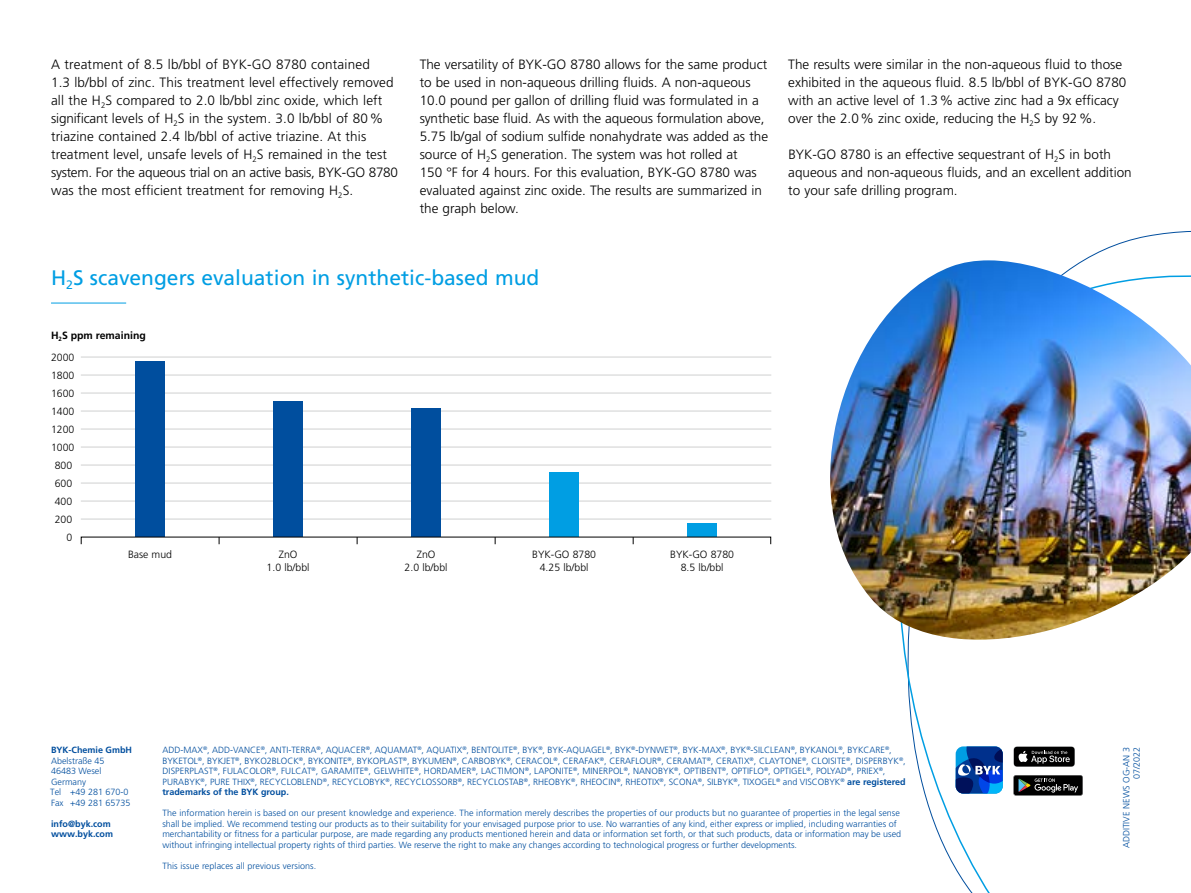
<style>
.page{position:relative;width:1191px;height:893px;background:#fff}
.page>*{position:absolute;margin:0;border:0;box-sizing:border-box;transform-origin:0 0}
.t1{font:21px "Frutiger LT Pro";color:#009ee3}
.t2{font:300 13.5px/18px "Frutiger LT Pro";color:#000}
.t3{font:300 10.5px/18px "Frutiger LT Pro";color:#000;text-align:center}
.t4{font:700 10.5px/22.2px "Frutiger LT Pro";color:#000}
.t5{font:300 9px/10.5px "Frutiger LT Pro";color:#004e9e}
.t6{font:700 9px/10.5px "Frutiger LT Pro";color:#004e9e}
.s1{font-weight:300}
.s2{font-weight:700}
</style>
<div class="page">
<hr style="left:51px;top:303px;width:75px;height:1px;background:#009ee3">
<hr style="left:81px;top:357px;width:690px;height:1px;background:#cfd0d0">
<hr style="left:81px;top:375px;width:690px;height:1px;background:#cfd0d0">
<hr style="left:81px;top:393px;width:690px;height:1px;background:#cfd0d0">
<hr style="left:81px;top:411px;width:690px;height:1px;background:#cfd0d0">
<hr style="left:81px;top:429px;width:690px;height:1px;background:#cfd0d0">
<hr style="left:81px;top:447px;width:690px;height:1px;background:#cfd0d0">
<hr style="left:81px;top:465px;width:690px;height:1px;background:#cfd0d0">
<hr style="left:81px;top:483px;width:690px;height:1px;background:#cfd0d0">
<hr style="left:81px;top:501px;width:690px;height:1px;background:#cfd0d0">
<hr style="left:81px;top:519px;width:690px;height:1px;background:#cfd0d0">
<div style="left:135px;top:361px;width:30px;height:176px;background:#004e9e"></div>
<div style="left:273px;top:402px;width:30px;height:135px;background:#004e9e"></div>
<div style="left:411px;top:408px;width:30px;height:129px;background:#004e9e"></div>
<div style="left:549px;top:473px;width:30px;height:64px;background:#009ee3"></div>
<div style="left:687px;top:523px;width:30px;height:14px;background:#009ee3"></div>
<svg style="left:903px;top:230px;width:288px;height:663px"></svg>
<img style="left:830px;top:260px;width:361px;height:386px">
<p class="t2" style="left:51px;top:55px;width:348px">A treatment of 8.5 lb/bbl of BYK-GO 8780 contained<br>1.3 lb/bbl of zinc. This treatment level effectively removed all the H<sub>2</sub>S compared to 2.0 lb/bbl zinc oxide, which left significant levels of H<sub>2</sub>S in the system. 3.0 lb/bbl of 80% triazine contained 2.4 lb/bbl of active triazine. At this treatment level, unsafe levels of H<sub>2</sub>S remained in the test system. For the aqueous trial on an active basis, BYK-GO 8780 was the most efficient treatment for removing H<sub>2</sub>S.</p>
<p class="t2" style="left:420px;top:55px;width:350px">The versatility of BYK-GO 8780 allows for the same product to be used in non-aqueous drilling fluids. A non-aqueous 10.0 pound per gallon of drilling fluid was formulated in a synthetic base fluid. As with the aqueous formulation above, 5.75 lb/gal of sodium sulfide nonahydrate was added as the source of H<sub>2</sub>S generation. The system was hot rolled at<br>150 °F for 4 hours. For this evaluation, BYK-GO 8780 was evaluated against zinc oxide. The results are summarized in the graph below.</p>
<h2 class="t2" style="left:788px;top:55px;width:340px">The results were similar in the non-aqueous fluid to those exhibited in the aqueous fluid. 8.5 lb/bbl of BYK-GO 8780 with an active level of 1.3% active zinc had a 9x efficacy over the 2.0% zinc oxide, reducing the H<sub>2</sub>S by 92%.</h2>
<h2 class="t2" style="left:788px;top:145px;width:345px">BYK-GO 8780 is an effective sequestrant of H<sub>2</sub>S in both aqueous and non-aqueous fluids, and an excellent addition to your safe drilling program.</h2>
<h1 class="t1" style="left:51px;top:265px;width:490px">H<sub>2</sub>S scavengers evaluation in synthetic-based mud</h1>
<p class="t4" style="left:51px;top:324px;width:96px">H<sub>2</sub>S ppm remaining<br><span class="s1">2000</span></p>
<p class="t3" style="left:51px;top:367px;width:25px;text-align:right">1800<br>1600<br>1400<br>1200<br>1000<br>800<br>600<br>400<br>200<br>0</p>
<p class="t3" style="left:128px;top:545px;width:46px">Base mud</p>
<p class="t3" style="left:267px;top:547px;width:44px;line-height:13.5px">ZnO<br>1.0 lb/bbl</p>
<p class="t3" style="left:405px;top:547px;width:44px;line-height:13.5px">ZnO<br>2.0 lb/bbl</p>
<p class="t3" style="left:532px;top:547px;width:65px;line-height:13.5px">BYK-GO 8780<br>4.25 lb/bbl</p>
<p class="t3" style="left:670px;top:547px;width:65px;line-height:13.5px">BYK-GO 8780<br>8.5 lb/bbl</p>
<p class="t6" style="left:51px;top:745px;width:83px">BYK-Chemie GmbH</p>
<p class="t5" style="left:50px;top:755px;width:82px">Abelstraße 45<br>46483 Wesel<br>Germany<br>Tel +49 281 670-0<br>Fax +49 281 65735</p>
<p class="t6" style="left:51px;top:818px;width:64px">info@byk.com www.byk.com</p>
<p class="t5" style="left:162px;top:745px;width:744px">ADD-MAX<sup>®</sup>, ADD-VANCE<sup>®</sup>, ANTI-TERRA<sup>®</sup>, AQUACER<sup>®</sup>, AQUAMAT<sup>®</sup>, AQUATIX<sup>®</sup>, BENTOLITE<sup>®</sup>, BYK<sup>®</sup>, BYK-AQUAGEL<sup>®</sup>, BYK<sup>®</sup>-DYNWET<sup>®</sup>, BYK-MAX<sup>®</sup>, BYK<sup>®</sup>-SILCLEAN<sup>®</sup>, BYKANOL<sup>®</sup>, BYKCARE<sup>®</sup>, BYKETOL<sup>®</sup>, BYKJET<sup>®</sup>, BYKO2BLOCK<sup>®</sup>, BYKONITE<sup>®</sup>, BYKOPLAST<sup>®</sup>, BYKUMEN<sup>®</sup>, CARBOBYK<sup>®</sup>, CERACOL<sup>®</sup>, CERAFAK<sup>®</sup>, CERAFLOUR<sup>®</sup>, CERAMAT<sup>®</sup>, CERATIX<sup>®</sup>, CLAYTONE<sup>®</sup>, CLOISITE<sup>®</sup>, DISPERBYK<sup>®</sup>, DISPERPLAST<sup>®</sup>, FULACOLOR<sup>®</sup>, FULCAT<sup>®</sup>, GARAMITE<sup>®</sup>, GELWHITE<sup>®</sup>, HORDAMER<sup>®</sup>, LACTIMON<sup>®</sup>, LAPONITE<sup>®</sup>, MINERPOL<sup>®</sup>, NANOBYK<sup>®</sup>, OPTIBENT<sup>®</sup>, OPTIFLO<sup>®</sup>, OPTIGEL<sup>®</sup>, POLYAD<sup>®</sup>, PRIEX<sup>®</sup>, PURABYK<sup>®</sup>, PURE THIX<sup>®</sup>, RECYCLOBLEND<sup>®</sup>, RECYCLOBYK<sup>®</sup>, RECYCLOSSORB<sup>®</sup>, RECYCLOSTAB<sup>®</sup>, RHEOBYK<sup>®</sup>, RHEOCIN<sup>®</sup>, RHEOTIX<sup>®</sup>, SCONA<sup>®</sup>, SILBYK<sup>®</sup>, TIXOGEL<sup>®</sup> and VISCOBYK<sup>®</sup> <span class="s2">are registered trademarks of the BYK group.</span></p>
<p class="t5" style="left:162px;top:808px;width:740px">The information herein is based on our present knowledge and experience. The information merely describes the properties of our products but no guarantee of properties in the legal sense shall be implied. We recommend testing our products as to their suitability for your envisaged purpose prior to use. No warranties of any kind, either express or implied, including warranties of merchantability or fitness for a particular purpose, are made regarding any products mentioned herein and data or information set forth, or that such products, data or information may be used without infringing intellectual property rights of third parties. We reserve the right to make any changes according to technological progress or further developments.</p>
<p class="t5" style="left:162px;top:860px;width:155px">This issue replaces all previous versions.</p>
<p class="t5" style="left:1121px;top:848px;width:103px;text-align:right;rotate:-90deg">ADDITIVE NEWS OG-AN 3<br>07/2022</p>
</div>
